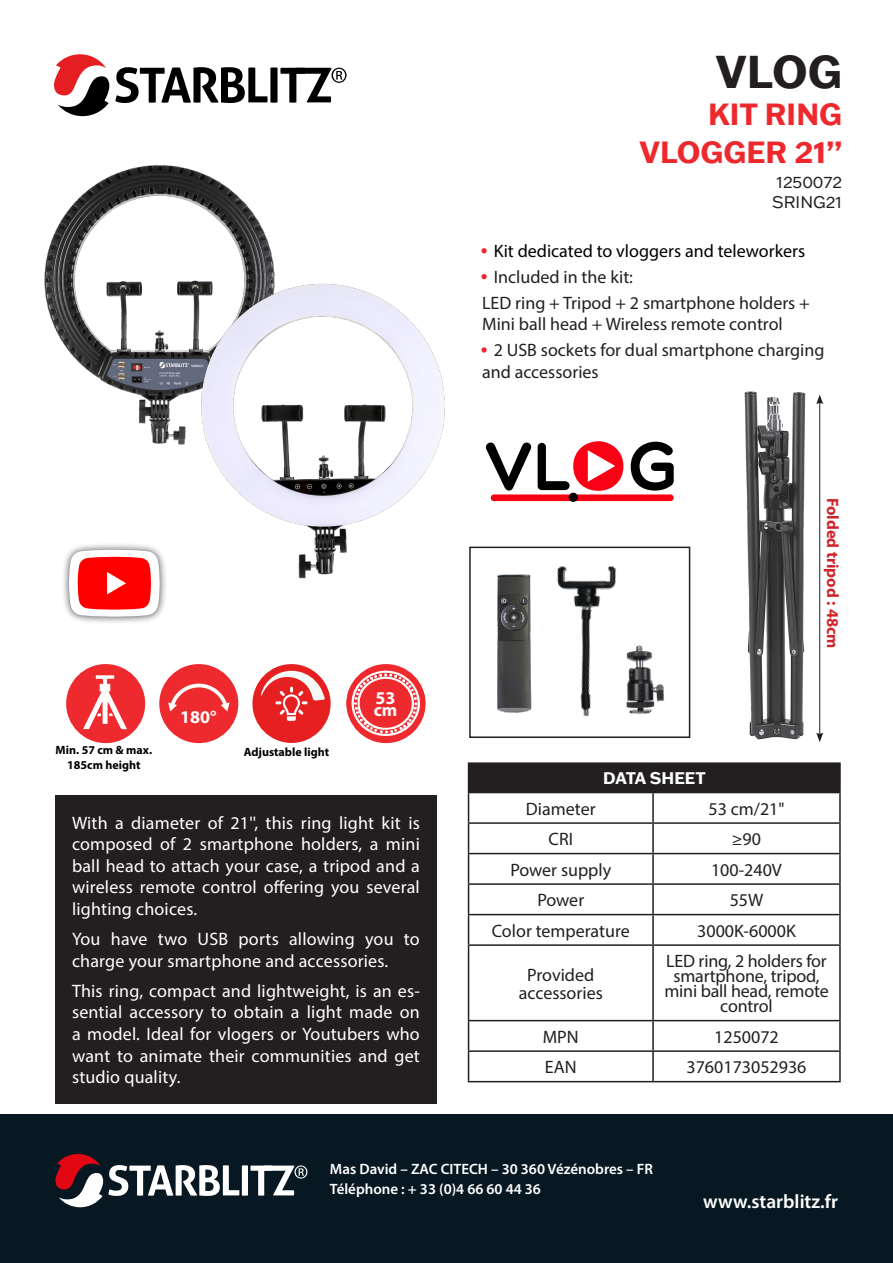
<style>
.page{position:relative;width:893px;height:1263px;background:#fff}
.page>*{position:absolute;margin:0;border:0;box-sizing:border-box;transform-origin:0 0}
.t1{font:700 45px "Franklin Gothic ATF";color:#231f20}
.t2{font:700 30px "Franklin Gothic ATF";color:#ee292d}
.t3{font:600 19.5px "Myriad Pro";color:#fff}
.t4{font:18px/21.6px "Myriad Pro";letter-spacing:.01em;color:#fff;text-align:justify}
.t5{font:18px/15px "Myriad Pro";color:#231f20}
.t6{font:18px "Myriad Pro";color:#000}
.t7{font:700 18px "Myriad Pro";color:#fff}
.t8{font:700 16.5px "Myriad Pro";color:#d1232a}
.t9{font:16.5px "Franklin Gothic ATF";color:#231f20}
.t10{font:700 16.5px "Franklin Gothic ATF";color:#fff}
.t11{font:600 15px/20.1px "Myriad Pro";color:#fff}
.t12{font:700 12px/14.4px "Myriad Pro";color:#000001;text-align:center}
.s1{color:#ee292d}
</style>
<div class="page">
<svg style="left:54px;top:54px;width:55px;height:62px"></svg>
<svg style="left:115px;top:67px;width:232px;height:36px"></svg>
<div style="left:0;top:1114px;width:893px;height:149px;background:#071822"></div>
<svg style="left:55px;top:1154px;width:252px;height:53px"></svg>
<div style="left:55px;top:795px;width:382px;height:308px;background:#231f20"></div>
<div style="left:468px;top:763px;width:372px;height:29px;background:#231f20"></div>
<hr style="left:468px;top:762px;width:185px;height:2px;background:#231f20">
<hr style="left:653px;top:762px;width:188px;height:2px;background:#231f20">
<hr style="left:839px;top:764px;width:2px;height:28px;background:#231f20">
<hr style="left:468px;top:792px;width:185px;height:1px;background:#231f20">
<hr style="left:653px;top:792px;width:188px;height:1px;background:#231f20">
<hr style="left:652px;top:793px;width:2px;height:29px;background:#231f20">
<hr style="left:839px;top:793px;width:2px;height:29px;background:#231f20">
<hr style="left:468px;top:822px;width:185px;height:2px;background:#231f20">
<hr style="left:653px;top:822px;width:188px;height:2px;background:#231f20">
<hr style="left:652px;top:824px;width:2px;height:29px;background:#231f20">
<hr style="left:839px;top:824px;width:2px;height:29px;background:#231f20">
<hr style="left:468px;top:853px;width:185px;height:1px;background:#231f20">
<hr style="left:653px;top:853px;width:188px;height:1px;background:#231f20">
<hr style="left:652px;top:854px;width:2px;height:29px;background:#231f20">
<hr style="left:839px;top:854px;width:2px;height:29px;background:#231f20">
<hr style="left:468px;top:883px;width:185px;height:2px;background:#231f20">
<hr style="left:653px;top:883px;width:188px;height:2px;background:#231f20">
<hr style="left:652px;top:885px;width:2px;height:29px;background:#231f20">
<hr style="left:839px;top:885px;width:2px;height:29px;background:#231f20">
<hr style="left:468px;top:914px;width:185px;height:1px;background:#231f20">
<svg style="left:468px;top:793px;width:1px;height:151px"></svg>
<hr style="left:653px;top:914px;width:188px;height:1px;background:#231f20">
<hr style="left:652px;top:915px;width:2px;height:29px;background:#231f20">
<hr style="left:839px;top:915px;width:2px;height:29px;background:#231f20">
<hr style="left:468px;top:944px;width:185px;height:2px;background:#231f20">
<hr style="left:468px;top:946px;width:1px;height:74px;background:#231f20">
<hr style="left:653px;top:944px;width:188px;height:2px;background:#231f20">
<hr style="left:652px;top:946px;width:2px;height:74px;background:#231f20">
<hr style="left:839px;top:946px;width:2px;height:74px;background:#231f20">
<hr style="left:468px;top:1020px;width:185px;height:1px;background:#231f20">
<hr style="left:653px;top:1020px;width:188px;height:1px;background:#231f20">
<hr style="left:652px;top:1021px;width:2px;height:29px;background:#231f20">
<hr style="left:839px;top:1021px;width:2px;height:29px;background:#231f20">
<hr style="left:468px;top:1050px;width:185px;height:2px;background:#231f20">
<svg style="left:468px;top:1021px;width:1px;height:60px"></svg>
<hr style="left:653px;top:1050px;width:188px;height:2px;background:#231f20">
<hr style="left:652px;top:1052px;width:2px;height:29px;background:#231f20">
<hr style="left:839px;top:1052px;width:2px;height:29px;background:#231f20">
<hr style="left:468px;top:1081px;width:185px;height:1px;background:#231f20">
<hr style="left:653px;top:1081px;width:188px;height:1px;background:#231f20">
<div style="left:61px;top:542px;width:106px;height:82px;background:#231f20;opacity:.75"></div>
<svg style="left:69px;top:550px;width:91px;height:67px"></svg>
<svg style="left:631px;top:442px;width:43px;height:49px"></svg>
<svg style="left:485px;top:441px;width:138px;height:50px"></svg>
<div style="left:491px;top:494px;width:183px;height:7px;background:#fa0014;border-radius:3px"></div>
<div style="left:569px;top:493px;width:9px;height:9px;background:#000;border-radius:50%"></div>
<img style="left:744px;top:391px;width:61px;height:348px">
<div style="left:346px;top:665px;width:79px;height:76px;background:#ee2a2e;border-radius:50%"></div>
<svg style="left:349px;top:667px;width:72px;height:71px"></svg>
<div style="left:252px;top:664px;width:79px;height:79px;background:#e61f21;border-radius:50%"></div>
<svg style="left:261px;top:666px;width:65px;height:55px"></svg>
<div style="left:66px;top:664px;width:79px;height:79px;background:#ee2a2e;border-radius:50%"></div>
<svg style="left:83px;top:675px;width:44px;height:54px"></svg>
<div style="left:159px;top:664px;width:79px;height:79px;background:#ee2a2e;border-radius:50%"></div>
<svg style="left:168px;top:684px;width:62px;height:27px"></svg>
<hr style="left:819px;top:402px;width:1px;height:333px;background:#231f20">
<svg style="left:816px;top:733px;width:7px;height:9px"></svg>
<svg style="left:816px;top:395px;width:7px;height:9px"></svg>
<img style="left:649px;top:651px;width:16px;height:62px">
<img style="left:557px;top:566px;width:92px;height:151px">
<img style="left:497px;top:574px;width:35px;height:139px">
<div style="left:469px;top:547px;width:221px;height:191px;border:2px solid #231f20"></div>
<img style="left:44px;top:165px;width:231px;height:279px">
<img style="left:164px;top:272px;width:318px;height:318px">
<p class="t1" style="left:716px;top:41px;width:128px">VLOG</p>
<p class="t2" style="left:708px;top:94px;width:135px">KIT RING</p>
<p class="t2" style="left:639px;top:132px;width:204px">VLOGGER 21’’</p>
<p class="t9" style="left:776px;top:171px;width:67px">1250072</p>
<p class="t9" style="left:772px;top:191px;width:72px">SRING21</p>
<p class="t6" style="left:482px;top:240px;width:324px"><span class="s1">·</span> Kit dedicated to vloggers and teleworkers</p>
<p class="t5" style="left:482px;top:269px;width:152px"><span class="s1">·</span> Included in the kit:</p>
<p class="t5" style="left:482px;top:291px;width:329px;line-height:21.6px">LED ring + Tripod + 2 smartphone holders +<br>Mini ball head + Wireless remote control</p>
<p class="t5" style="left:482px;top:339px;width:344px;line-height:21.6px"><span class="s1">·</span> 2 USB sockets for dual smartphone charging and accessories</p>
<p class="t7" style="left:180px;top:705px;width:38px">180°</p>
<p class="t12" style="left:56px;top:743px;width:98px">Min. 57 cm &amp; max.<br>185cm height</p>
<p class="t12" style="left:244px;top:745px;width:87px">Adjustable light</p>
<p class="t7" style="left:376px;top:686px;width:21px">53</p>
<p class="t7" style="left:374px;top:698px;width:25px">cm</p>
<p class="t4" style="left:72px;top:811px;width:349px">With a diameter of 21'', this ring light kit is composed of 2 smartphone holders, a mini ball head to attach your case, a tripod and a wireless remote control offering you several lighting choices.</p>
<p class="t4" style="left:72px;top:928px;width:349px">You have two USB ports allowing you to charge your smartphone and accessories.</p>
<p class="t4" style="left:72px;top:980px;width:349px">This ring, compact and lightweight, is an es&shy;sential accessory to obtain a light made on a model. Ideal for vlogers or Youtubers who want to animate their communities and get studio quality.</p>
<p class="t10" style="left:603px;top:767px;width:104px">DATA SHEET</p>
<p class="t8" style="left:843px;top:497px;width:153px;rotate:90deg">Folded tripod : 48cm</p>
<p class="t5" style="left:526px;top:801px;width:71px">Diameter</p>
<p class="t5" style="left:708px;top:801px;width:78px">53 cm/21"</p>
<p class="t5" style="left:549px;top:831px;width:26px">CRI</p>
<p class="t5" style="left:732px;top:831px;width:31px">≥90</p>
<p class="t5" style="left:510px;top:862px;width:102px">Power supply</p>
<p class="t5" style="left:711px;top:862px;width:72px">100-240V</p>
<p class="t5" style="left:537px;top:892px;width:48px">Power</p>
<p class="t5" style="left:730px;top:892px;width:35px">55W</p>
<p class="t5" style="left:492px;top:923px;width:140px">Color temperature</p>
<p class="t5" style="left:697px;top:923px;width:100px">3000K-6000K</p>
<p class="t5" style="left:527px;top:967px;width:68px">Provided</p>
<p class="t5" style="left:519px;top:985px;width:86px">accessories</p>
<p class="t5" style="left:664px;top:953px;width:166px;text-align:center">LED ring, 2 holders for smartphone, tripod, mini ball head, remote control</p>
<p class="t5" style="left:543px;top:1029px;width:37px">MPN</p>
<p class="t5" style="left:714px;top:1029px;width:66px">1250072</p>
<p class="t5" style="left:545px;top:1059px;width:33px">EAN</p>
<p class="t5" style="left:686px;top:1059px;width:122px">3760173052936</p>
<p class="t11" style="left:330px;top:1158px;width:325px">Mas David – ZAC CITECH – 30 360 Vézénobres – FR<br>Téléphone : + 33 (0)4 66 60 44 36</p>
<p class="t3" style="left:703px;top:1189px;width:136px">www.starblitz.fr</p>
</div>
